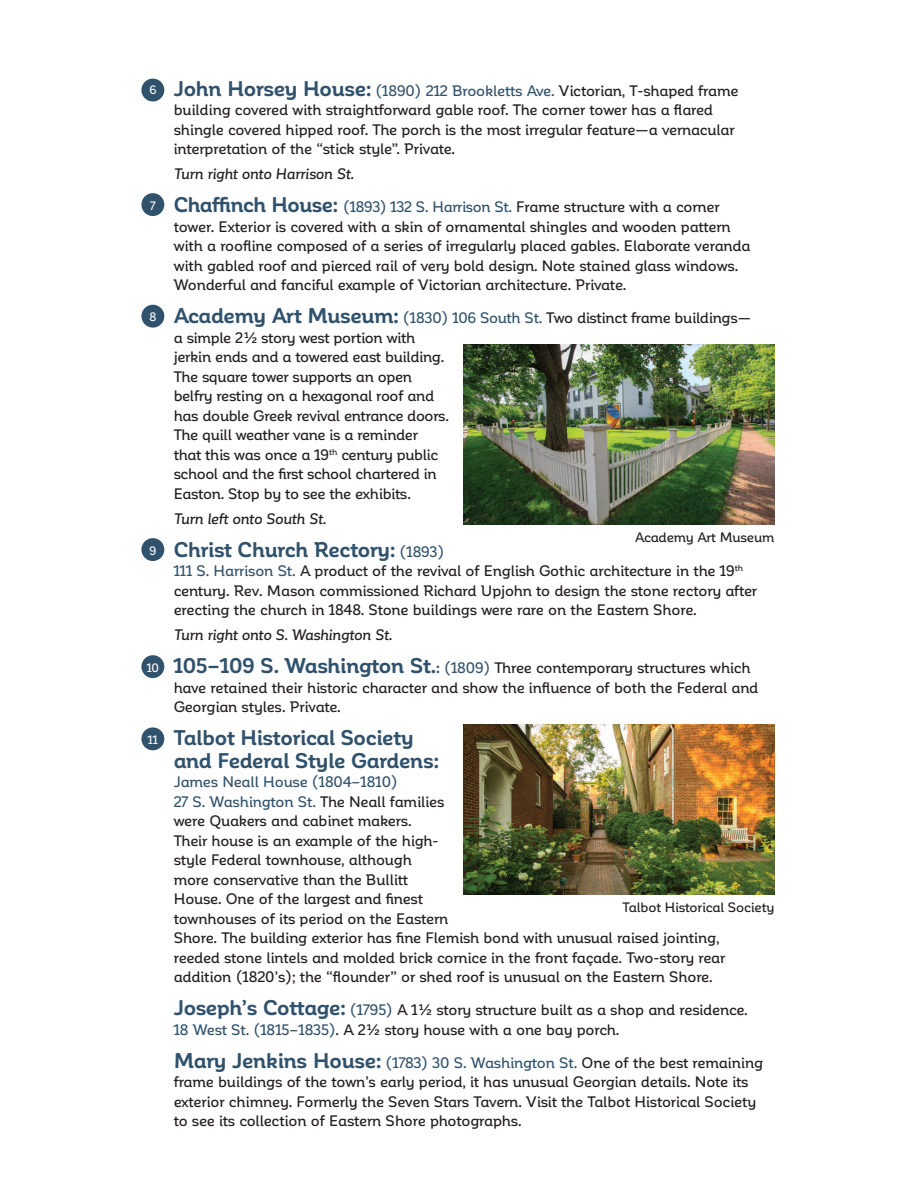
<style>
.page{position:relative;width:918px;height:1188px;background:#fff}
.page>*{position:absolute;margin:0;border:0;box-sizing:border-box;transform-origin:0 0}
.body{font:700 21px/22.5px "Corporative Soft Alt";letter-spacing:-.015em;color:#31526c}
.body-2{font:500 15px/19.5px "Corporative Soft Alt";letter-spacing:-.02em;color:#231f20}
.italic{font:italic 500 15px "Corporative Soft Alt";letter-spacing:-.02em;color:#231f20}
.t1{font:500 13.5px "Corporative Soft Alt";letter-spacing:-.02em;color:#231f20}
.body-3{font:500 12px "Corporative Soft Alt";color:#fff}
.s1{font-weight:700;font-size:21px;color:#31526c}
.s2{color:#31526c}
.s3{font-weight:500;font-size:15px}
.s4{font-weight:700;color:#31526c}
</style>
<div class="page">
<div style="left:141px;top:79px;width:23px;height:22px;background:#31526c;border-radius:50%"></div>
<div style="left:141px;top:193px;width:23px;height:23px;background:#31526c;border-radius:50%"></div>
<div style="left:141px;top:305px;width:23px;height:23px;background:#31526c;border-radius:50%"></div>
<div style="left:141px;top:538px;width:23px;height:23px;background:#31526c;border-radius:50%"></div>
<div style="left:141px;top:655px;width:23px;height:23px;background:#31526c;border-radius:50%"></div>
<div style="left:141px;top:727px;width:23px;height:23px;background:#31526c;border-radius:50%"></div>
<img style="left:463px;top:344px;width:311px;height:181px">
<img style="left:463px;top:724px;width:311px;height:171px">
<p class="body-3" style="left:149px;top:83px;width:8px">6</p>
<p class="body-3" style="left:150px;top:199px;width:7px">7</p>
<p class="body-3" style="left:149px;top:311px;width:9px">8</p>
<p class="body-3" style="left:149px;top:544px;width:8px">9</p>
<p class="body-3" style="left:147px;top:661px;width:14px">10</p>
<p class="body-3" style="left:148px;top:733px;width:12px">11</p>
<p class="body-2" style="left:174px;top:81px;width:566px"><span class="s1">John Horsey House:</span> <span class="s2">(1890) 212 Brookletts Ave.</span> Victorian, T-shaped frame building covered with straightforward gable roof. The corner tower has a flared shingle covered hipped roof. The porch is the most irregular feature—a vernacular interpretation of the “stick style”. Private.</p>
<p class="italic" style="left:174px;top:166px;width:182px">Turn right onto Harrison St.</p>
<p class="body-2" style="left:174px;top:197px;width:578px"><span class="s1">Chaffinch House:</span> <span class="s2">(1893) 132 S. Harrison St.</span> Frame structure with a corner tower. Exterior is covered with a skin of ornamental shingles and wooden pattern with a roofline composed of a series of irregularly placed gables. Elaborate veranda with gabled roof and pierced rail of very bold design. Note stained glass windows.<br>Wonderful and fanciful example of Victorian architecture. Private.</p>
<p class="body-2" style="left:174px;top:308px;width:579px"><span class="s1">Academy Art Museum:</span> <span class="s2">(1830) 106 South St.</span> Two distinct frame buildings— a simple 2½ story west portion with<br>jerkin ends and a towered east building.<br>The square tower supports an open<br>belfry resting on a hexagonal roof and<br>has double Greek revival entrance doors.<br>The quill weather vane is a reminder<br>that this was once a 19<sup>th</sup> century public<br>school and the first school chartered in<br>Easton. Stop by to see the exhibits.</p>
<p class="italic" style="left:174px;top:510px;width:154px">Turn left onto South St.</p>
<p class="body" style="left:174px;top:538px;width:272px">Christ Church Rectory: <span class="s3">(1893)</span></p>
<p class="body-2" style="left:174px;top:561px;width:585px"><span class="s2">111 S. Harrison St.</span> A product of the revival of English Gothic architecture in the 19<sup>th </sup>century. Rev. Mason commissioned Richard Upjohn to design the stone rectory after erecting the church in 1848. Stone buildings were rare on the Eastern Shore.</p>
<p class="italic" style="left:174px;top:627px;width:220px">Turn right onto S. Washington St.</p>
<p class="body-2" style="left:174px;top:658px;width:586px"><span class="s1">105–109 S. Washington St.</span><span class="s4">:</span> <span class="s2">(1809)</span> Three contemporary structures which have retained their historic character and show the influence of both the Federal and<br>Georgian styles. Private.</p>
<p class="body" style="left:174px;top:727px;width:267px">Talbot Historical Society and Federal Style Gardens:</p>
<p class="body-2" style="left:174px;top:772px;width:553px"><span class="s2">James Neall House (1804–1810)<br>27 S. Washington St.</span> The Neall families<br>were Quakers and cabinet makers.<br>Their house is an example of the high-<br>style Federal townhouse, although<br>more conservative than the Bullitt<br>House. One of the largest and finest<br>townhouses of its period on the Eastern<br>Shore. The building exterior has fine Flemish bond with unusual raised jointing, reeded stone lintels and molded brick cornice in the front façade. Two-story rear addition (1820’s); the “flounder” or shed roof is unusual on the Eastern Shore.</p>
<p class="body-2" style="left:174px;top:1000px;width:576px"><span class="s1">Joseph’s Cottage:</span> <span class="s2">(1795)</span> A 1½ story structure built as a shop and residence.<br><span class="s2">18 West St. (1815–1835)</span>. A 2½ story house with a one bay porch.</p>
<p class="body-2" style="left:174px;top:1053px;width:591px"><span class="s1">Mary Jenkins House:</span> <span class="s2">(1783) 30 S. Washington St.</span> One of the best remaining frame buildings of the town’s early period, it has unusual Georgian details. Note its exterior chimney. Formerly the Seven Stars Tavern. Visit the Talbot Historical Society to see its collection of Eastern Shore photographs.</p>
<p class="t1" style="left:635px;top:530px;width:141px">Academy Art Museum</p>
<p class="t1" style="left:622px;top:900px;width:153px">Talbot Historical Society</p>
</div>
